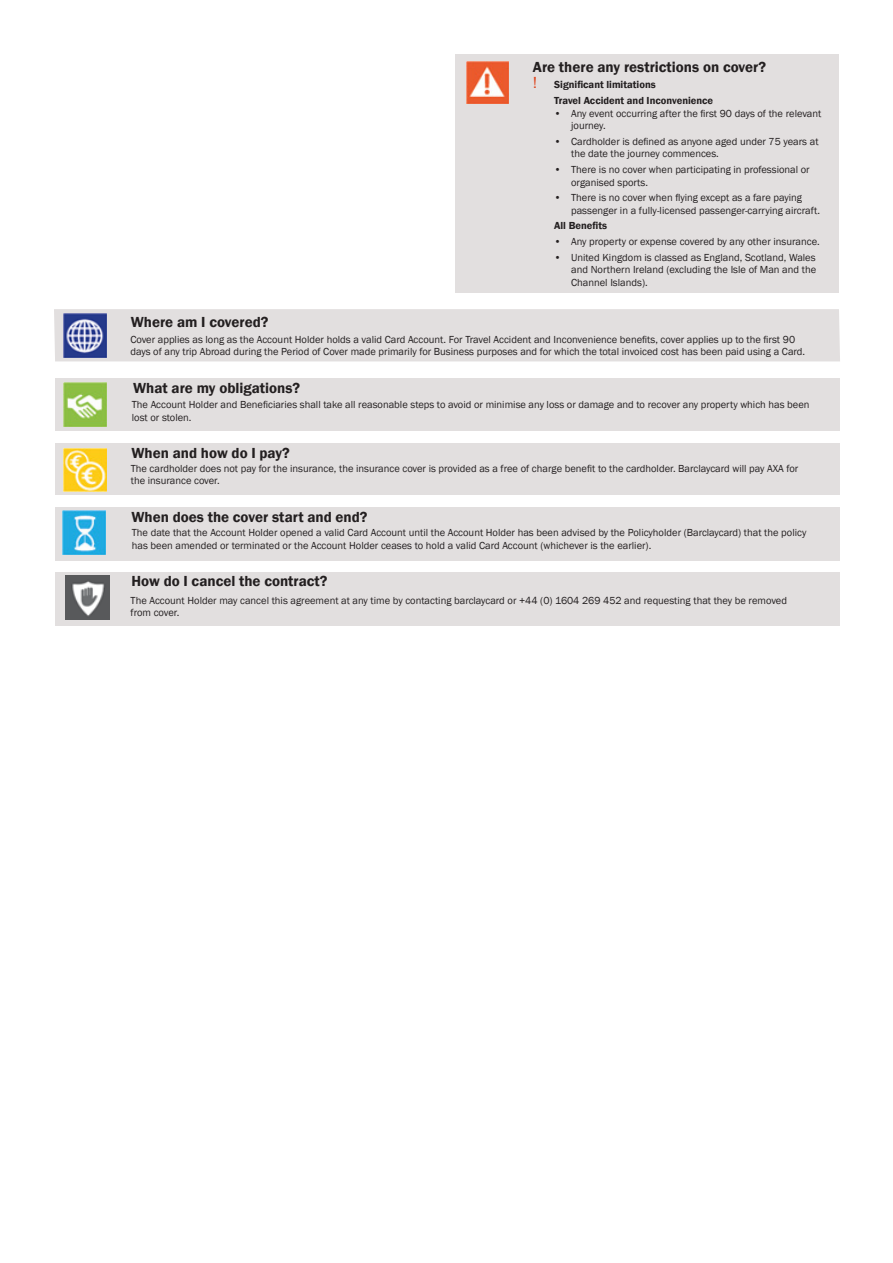
<style>
.page{position:relative;width:893px;height:1263px;background:#fff}
.page>*{position:absolute;margin:0;border:0;box-sizing:border-box;transform-origin:0 0}
.t1{font:600 15px "Franklin Gothic";color:#231f20}
.t2{font:10.5px/12.6px "Franklin Gothic";color:#231f20}
.t3{font:600 10.5px "Franklin Gothic";color:#231f20}
.s1{font-weight:400;font-size:16.5px;color:#de461f}
</style>
<div class="page">
<div style="left:54px;top:309px;width:786px;height:52px;background:#e2dfdf"></div>
<img style="left:64px;top:313px;width:42px;height:44px">
<div style="left:55px;top:378px;width:785px;height:53px;background:#e2dfdf"></div>
<img style="left:63px;top:382px;width:43px;height:44px">
<div style="left:55px;top:443px;width:785px;height:51px;background:#e2dfdf"></div>
<img style="left:63px;top:448px;width:43px;height:43px">
<div style="left:55px;top:507px;width:785px;height:53px;background:#e2dfdf"></div>
<img style="left:63px;top:510px;width:42px;height:44px">
<div style="left:55px;top:572px;width:785px;height:53px;background:#e2dfdf"></div>
<img style="left:65px;top:576px;width:45px;height:44px">
<div style="left:455px;top:54px;width:384px;height:238px;background:#e2dfdf"></div>
<img style="left:466px;top:61px;width:43px;height:43px">
<p class="t1" style="left:533px;top:57px;width:235px">Are there any restrictions on cover?</p>
<p class="t3" style="left:533px;top:78px;width:124px"><span class="s1">!</span> Significant limitations</p>
<p class="t3" style="left:554px;top:94px;width:161px">Travel Accident and Inconvenience</p>
<p class="t2" style="left:571px;top:107px;width:252px;text-indent:-17px">• Any event occurring after the first 90 days of the relevant journey.</p>
<p class="t2" style="left:571px;top:135px;width:249px;text-indent:-17px">• Cardholder is defined as anyone aged under 75 years at the date the journey commences.</p>
<p class="t2" style="left:571px;top:163px;width:240px;text-indent:-17px">• There is no cover when participating in professional or organised sports.</p>
<p class="t2" style="left:571px;top:192px;width:250px;text-indent:-17px">• There is no cover when flying except as a fare paying passenger in a fully-licensed passenger-carrying aircraft.</p>
<p class="t3" style="left:554px;top:219px;width:54px">All Benefits</p>
<p class="t2" style="left:554px;top:235px;width:267px">• Any property or expense covered by any other insurance.</p>
<p class="t2" style="left:571px;top:251px;width:247px;text-align:justify;text-indent:-17px">• United Kingdom is classed as England, Scotland, Wales and Northern Ireland (excluding the Isle of Man and the Channel Islands).</p>
<p class="t1" style="left:131px;top:313px;width:139px">Where am I covered?</p>
<p class="t2" style="left:130px;top:333px;width:676px">Cover applies as long as the Account Holder holds a valid Card Account. For Travel Accident and Inconvenience benefits, cover applies up to the first 90 days of any trip Abroad during the Period of Cover made primarily for Business purposes and for which the total invoiced cost has been paid using a Card.</p>
<p class="t1" style="left:133px;top:379px;width:168px">What are my obligations?</p>
<p class="t2" style="left:132px;top:399px;width:679px">The Account Holder and Beneficiaries shall take all reasonable steps to avoid or minimise any loss or damage and to recover any property which has been lost or stolen.</p>
<p class="t1" style="left:131px;top:443px;width:160px">When and how do I pay?</p>
<p class="t2" style="left:131px;top:462px;width:669px">The cardholder does not pay for the insurance, the insurance cover is provided as a free of charge benefit to the cardholder. Barclaycard will pay AXA for the insurance cover.</p>
<p class="t1" style="left:131px;top:508px;width:238px">When does the cover start and end?</p>
<p class="t2" style="left:132px;top:526px;width:676px">The date that the Account Holder opened a valid Card Account until the Account Holder has been advised by the Policyholder (Barclaycard) that the policy has been amended or terminated or the Account Holder ceases to hold a valid Card Account (whichever is the earlier).</p>
<p class="t1" style="left:131px;top:572px;width:198px">How do I cancel the contract?</p>
<p class="t2" style="left:131px;top:594px;width:658px">The Account Holder may cancel this agreement at any time by contacting barclaycard or +44 (0) 1604 269 452 and requesting that they be removed from cover.</p>
</div>
